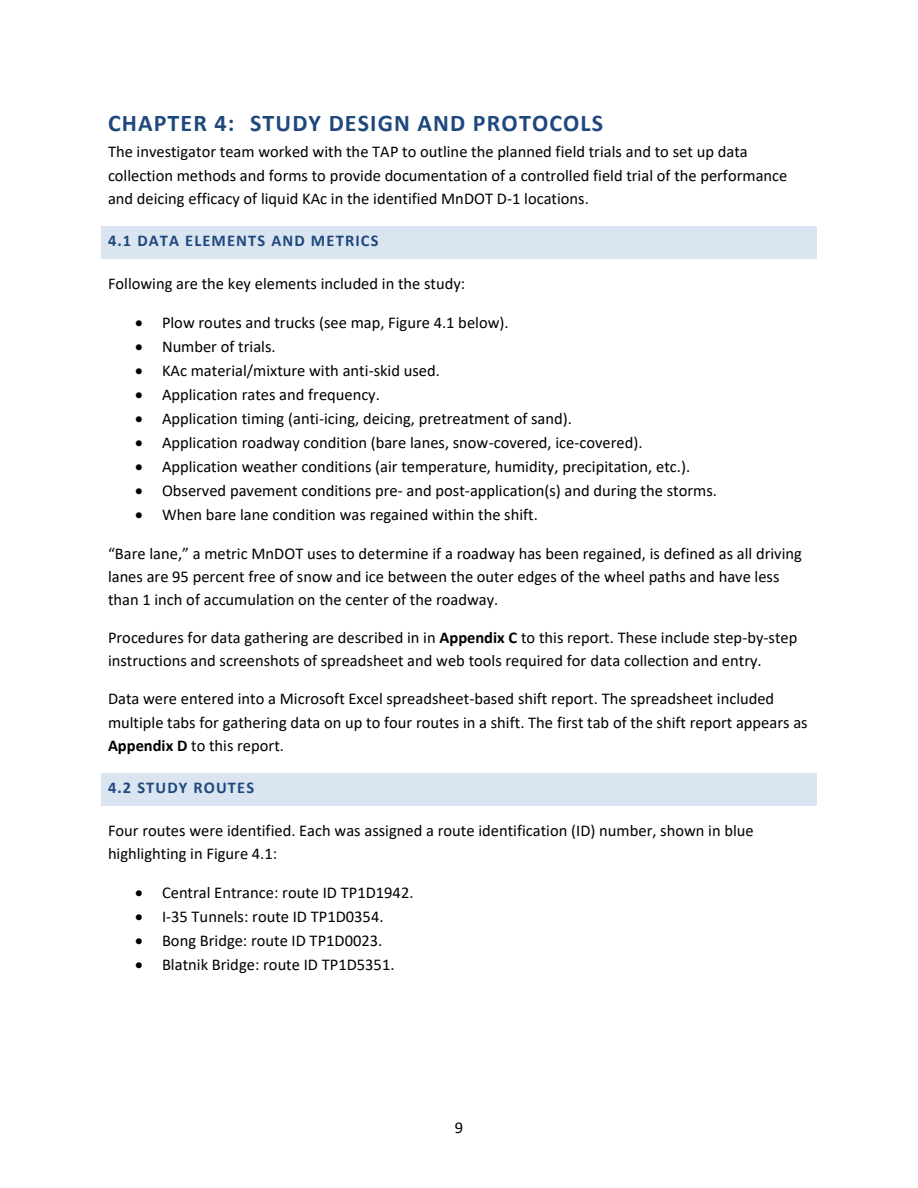
<style>
.page{position:relative;width:918px;height:1188px;background:#fff}
.page>*{position:absolute;margin:0;border:0;box-sizing:border-box;transform-origin:0 0}
.t1{font:700 24px "Calibri";letter-spacing:.045em;color:#1f497d}
.t2{font:16.5px/23.1px "Calibri";color:#000}
.t3{font:700 16.5px "Calibri";letter-spacing:.07em;color:#1f497d}
.s1{font-weight:700}
</style>
<div class="page">
<div style="left:106px;top:231px;width:706px;height:23px;background:#dbe5f1"></div>
<svg style="left:101px;top:226px;width:5px;height:5px"></svg>
<div style="left:106px;top:226px;width:706px;height:5px;background:#dbe5f1"></div>
<svg style="left:812px;top:226px;width:5px;height:5px"></svg>
<svg style="left:101px;top:254px;width:5px;height:4px"></svg>
<hr style="left:106px;top:254px;width:706px;height:4px;background:#dbe5f1">
<svg style="left:812px;top:254px;width:5px;height:4px"></svg>
<div style="left:101px;top:231px;width:5px;height:23px;background:#dbe5f1"></div>
<div style="left:812px;top:231px;width:5px;height:23px;background:#dbe5f1"></div>
<div style="left:106px;top:778px;width:706px;height:23px;background:#dbe5f1"></div>
<svg style="left:101px;top:773px;width:5px;height:5px"></svg>
<div style="left:106px;top:773px;width:706px;height:5px;background:#dbe5f1"></div>
<svg style="left:812px;top:773px;width:5px;height:5px"></svg>
<svg style="left:101px;top:801px;width:5px;height:4px"></svg>
<hr style="left:106px;top:801px;width:706px;height:4px;background:#dbe5f1">
<svg style="left:812px;top:801px;width:5px;height:4px"></svg>
<div style="left:101px;top:778px;width:5px;height:23px;background:#dbe5f1"></div>
<div style="left:812px;top:778px;width:5px;height:23px;background:#dbe5f1"></div>
<h1 class="t1" style="left:108px;top:113px;width:497px">CHAPTER 4: STUDY DESIGN AND PROTOCOLS</h1>
<p class="t2" style="left:108px;top:142px;width:681px">The investigator team worked with the TAP to outline the planned field trials and to set up data collection methods and forms to provide documentation of a controlled field trial of the performance and deicing efficacy of liquid KAc in the identified MnDOT D-1 locations.</p>
<h2 class="t3" style="left:108px;top:234px;width:272px">4.1 DATA ELEMENTS AND METRICS</h2>
<p class="t2" style="left:108px;top:273px;width:359px">Following are the key elements included in the study:</p>
<p class="t2" style="left:135px;top:312px;width:375px">• Plow routes and trucks (see map, Figure 4.1 below).</p>
<p class="t2" style="left:135px;top:336px;width:142px">• Number of trials.</p>
<p class="t2" style="left:135px;top:360px;width:307px">• KAc material/mixture with anti-skid used.</p>
<p class="t2" style="left:135px;top:385px;width:247px">• Application rates and frequency.</p>
<p class="t2" style="left:135px;top:409px;width:438px">• Application timing (anti-icing, deicing, pretreatment of sand).</p>
<p class="t2" style="left:135px;top:433px;width:509px">• Application roadway condition (bare lanes, snow-covered, ice-covered).</p>
<p class="t2" style="left:135px;top:457px;width:557px">• Application weather conditions (air temperature, humidity, precipitation, etc.).</p>
<p class="t2" style="left:135px;top:481px;width:584px">• Observed pavement conditions pre- and post-application(s) and during the storms.</p>
<p class="t2" style="left:135px;top:505px;width:404px">• When bare lane condition was regained within the shift.</p>
<p class="t2" style="left:108px;top:543px;width:695px">“Bare lane,” a metric MnDOT uses to determine if a roadway has been regained, is defined as all driving lanes are 95 percent free of snow and ice between the outer edges of the wheel paths and have less than 1 inch of accumulation on the center of the roadway.</p>
<p class="t2" style="left:108px;top:627px;width:691px">Procedures for data gathering are described in in <span class="s1">Appendix C</span> to this report. These include step-by-step instructions and screenshots of spreadsheet and web tools required for data collection and entry.</p>
<p class="t2" style="left:108px;top:689px;width:701px">Data were entered into a Microsoft Excel spreadsheet-based shift report. The spreadsheet included multiple tabs for gathering data on up to four routes in a shift. The first tab of the shift report appears as<br><span class="s1">Appendix D</span> to this report.</p>
<h2 class="t3" style="left:108px;top:781px;width:148px">4.2 STUDY ROUTES</h2>
<p class="t2" style="left:108px;top:820px;width:647px">Four routes were identified. Each was assigned a route identification (ID) number, shown in blue highlighting in Figure 4.1:</p>
<p class="t2" style="left:135px;top:883px;width:280px">• Central Entrance: route ID TP1D1942.</p>
<p class="t2" style="left:135px;top:907px;width:250px">• I-35 Tunnels: route ID TP1D0354.</p>
<p class="t2" style="left:135px;top:931px;width:249px">• Bong Bridge: route ID TP1D0023.</p>
<p class="t2" style="left:135px;top:955px;width:261px">• Blatnik Bridge: route ID TP1D5351.</p>
<p class="t2" style="left:455px;top:1118px;width:10px">9</p>
</div>
